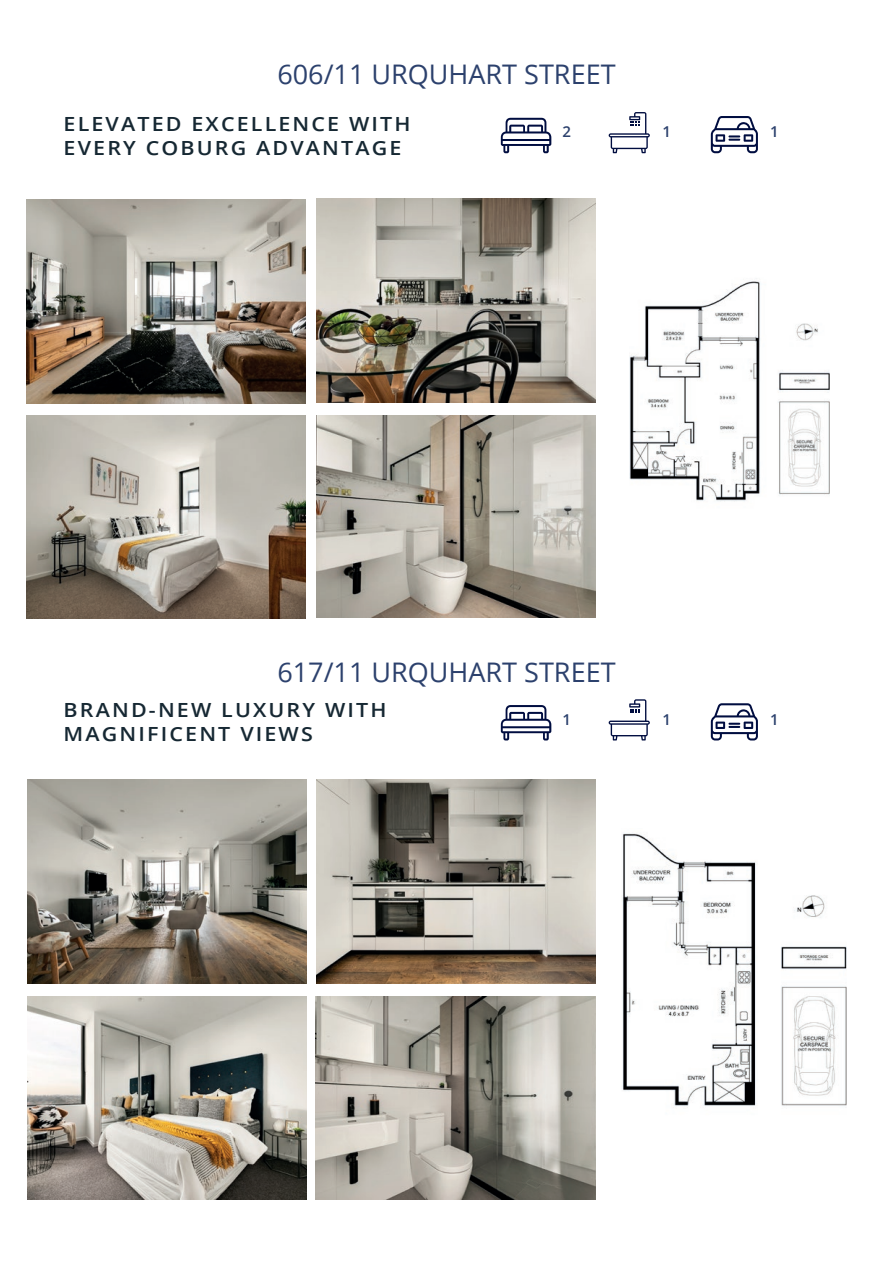
<style>
.page{position:relative;width:893px;height:1263px;background:#fff}
.page>*{position:absolute;margin:0;border:0;box-sizing:border-box;transform-origin:0 0}
.t1{font:27px "Open Sans";color:#2c416d}
.t2{font:600 19.5px/23.4px "Open Sans";letter-spacing:.1em;color:#162833;scale:1.1 1}
.t3{font:600 15px "Open Sans";color:#2c416d}
</style>
<div class="page">
<svg style="left:501px;top:118px;width:50px;height:35px"></svg>
<svg style="left:711px;top:116px;width:47px;height:37px"></svg>
<svg style="left:609px;top:112px;width:41px;height:41px"></svg>
<img style="left:316px;top:416px;width:279px;height:201px">
<img style="left:316px;top:199px;width:279px;height:203px">
<img style="left:27px;top:200px;width:279px;height:203px">
<img style="left:27px;top:416px;width:279px;height:202px">
<img style="left:27px;top:780px;width:279px;height:204px">
<img style="left:27px;top:996px;width:279px;height:204px">
<img style="left:316px;top:780px;width:279px;height:203px">
<img style="left:629px;top:281px;width:201px;height:221px">
<img style="left:622px;top:833px;width:225px;height:275px">
<img style="left:316px;top:996px;width:279px;height:204px">
<svg style="left:501px;top:705px;width:50px;height:35px"></svg>
<svg style="left:711px;top:703px;width:47px;height:37px"></svg>
<svg style="left:609px;top:699px;width:41px;height:41px"></svg>
<h1 class="t1" style="left:277px;top:55px;width:340px">606/11 URQUHART STREET</h1>
<p class="t2" style="left:64px;top:112px;width:317px">ELEVATED EXCELLENCE WITH<br>EVERY COBURG ADVANTAGE</p>
<p class="t3" style="left:562px;top:122px;width:10px">2</p>
<p class="t3" style="left:662px;top:122px;width:10px">1</p>
<p class="t3" style="left:770px;top:122px;width:10px">1</p>
<h1 class="t1" style="left:277px;top:654px;width:340px">617/11 URQUHART STREET</h1>
<p class="t2" style="left:64px;top:698px;width:295px">BRAND-NEW LUXURY WITH<br>MAGNIFICENT VIEWS</p>
<p class="t3" style="left:562px;top:709px;width:10px">1</p>
<p class="t3" style="left:662px;top:709px;width:10px">1</p>
<p class="t3" style="left:770px;top:709px;width:10px">1</p>
</div>
